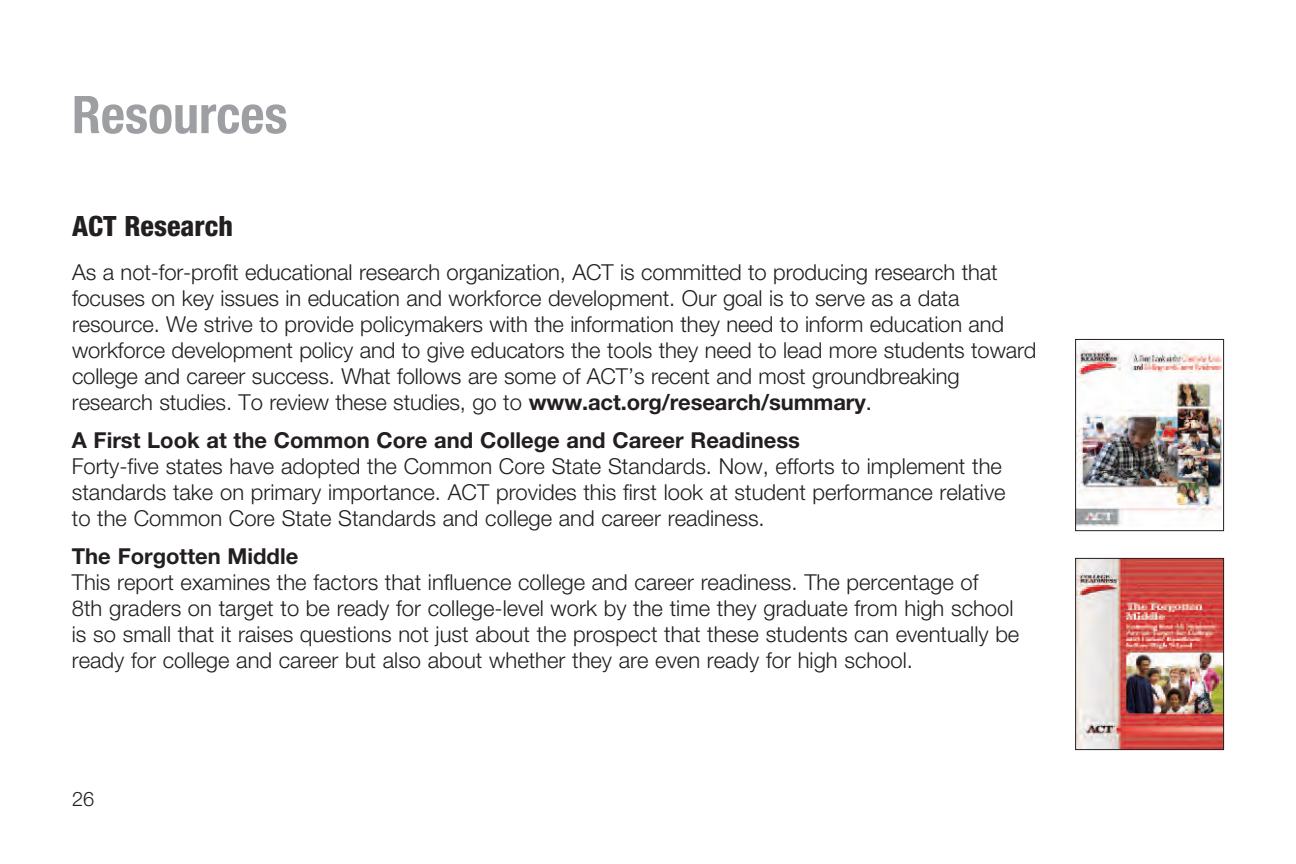
<style>
.page{position:relative;width:1296px;height:864px;background:#fff}
.page>*{position:absolute;margin:0;border:0;box-sizing:border-box;transform-origin:0 0}
.t1{font:700 condensed 52px "Helvetica Neue LT Std";color:#9d9fa2}
.t2{font:800 condensed 28px "Helvetica Neue LT Std";color:#231f20}
.t3{font:300 22px/26px "Helvetica Neue LT Std";color:#231f20}
.t4{font:700 22px "Helvetica Neue LT Std";color:#231f20}
.t5{font:300 20px "Helvetica Neue LT Std";color:#231f20}
.s1{font-weight:700}
.s2{font-weight:400}
</style>
<div class="page">
<img style="left:1077px;top:348px;width:144px;height:179px">
<div style="left:1075px;top:339px;width:149px;height:192px;border:1px solid #231f20"></div>
<img style="left:1077px;top:560px;width:145px;height:188px">
<div style="left:1075px;top:558px;width:149px;height:192px;border:1px solid #231f20"></div>
<h1 class="t1" style="left:72px;top:96px;width:217px">Resources</h1>
<p class="t2" style="left:72px;top:216px;width:162px">ACT Research</p>
<p class="t3" style="left:72px;top:261px;width:966px">As a not-for-profit educational research organization, ACT is committed to producing research that focuses on key issues in education and workforce development. Our goal is to serve as a data resource. We strive to provide policymakers with the information they need to inform education and workforce development policy and to give educators the tools they need to lead more students toward college and career success. What follows are some of ACT’s recent and most groundbreaking research studies. To review these studies, go to <span class="s1">www.act.org/research/summary</span><span class="s2">.</span></p>
<p class="t4" style="left:72px;top:432px;width:730px">A First Look at the Common Core and College and Career Readiness</p>
<p class="t3" style="left:72px;top:455px;width:935px">Forty-five states have adopted the Common Core State Standards. Now, efforts to implement the standards take on primary importance. ACT provides this first look at student performance relative to the Common Core State Standards and college and career readiness.</p>
<p class="t4" style="left:72px;top:548px;width:228px">The Forgotten Middle</p>
<p class="t3" style="left:72px;top:571px;width:949px">This report examines the factors that influence college and career readiness. The percentage of<br>8th graders on target to be ready for college-level work by the time they graduate from high school is so small that it raises questions not just about the prospect that these students can eventually be ready for college and career but also about whether they are even ready for high school.</p>
<p class="t5" style="left:72px;top:792px;width:24px">26</p>
</div>
